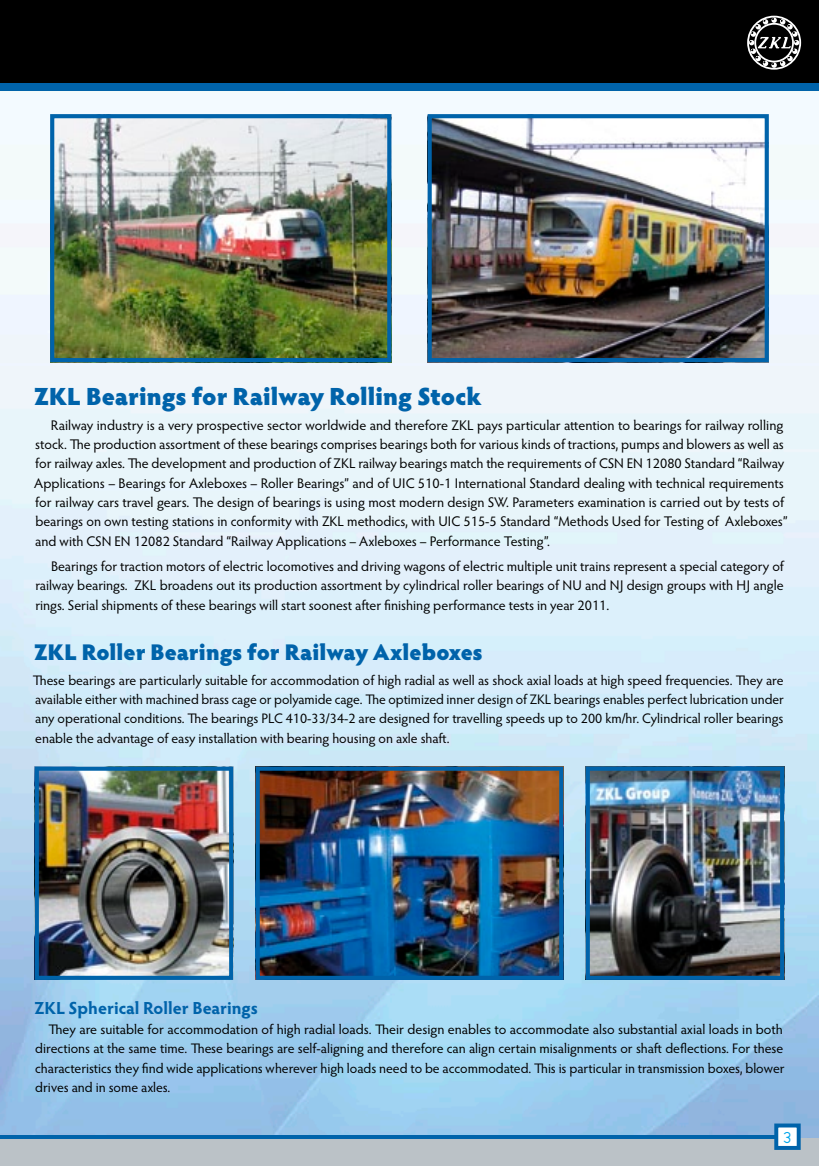
<style>
.page{position:relative;width:819px;height:1166px;background:#fff}
.page>*{position:absolute;margin:0;border:0;box-sizing:border-box;transform-origin:0 0}
.t1{font:900 24.85px "Hypatia Sans Pro";color:#0063aa}
.t2{font:900 22.75px "Hypatia Sans Pro";color:#0063aa}
.t3{font:700 17.5px "Hypatia Sans Pro";color:#0063aa}
.t4{font:15.4px "ZKL Technical CE";color:#00a5ea}
.t5{font:14px/19.4px "Hypatia Sans Pro";color:#000}
.t6{font:13.83px/19.4px "Hypatia Sans Pro";color:#000;text-align:justify}
</style>
<div class="page">
<img style="left:0;top:91px;width:819px;height:1047px">
<div style="left:0;top:0;width:819px;height:83px;background:#000"></div>
<div style="left:0;top:83px;width:819px;height:8px;background:#0063aa"></div>
<div style="left:0;top:1138px;width:819px;height:28px;background:#bbc2c7"></div>
<svg style="left:0;top:1134px;width:774px;height:4px;fill:#0063aa"></svg>
<div style="left:774px;top:1123px;width:26px;height:27px;background:#fff;border:4px solid #0063aa"></div>
<svg style="left:747px;top:16px;width:54px;height:54px"></svg>
<img style="left:260px;top:771px;width:298px;height:204px">
<div style="left:255px;top:766px;width:308px;height:214px;border:4px solid #0063aa"></div>
<img style="left:55px;top:119px;width:331px;height:238px">
<div style="left:50px;top:114px;width:341px;height:248px;border:4px solid #0063aa"></div>
<img style="left:432px;top:119px;width:331px;height:238px">
<div style="left:427px;top:114px;width:341px;height:248px;border:4px solid #0063aa"></div>
<img style="left:40px;top:771px;width:188px;height:204px">
<div style="left:35px;top:766px;width:198px;height:214px;border:4px solid #0063aa"></div>
<img style="left:590px;top:771px;width:189px;height:204px">
<div style="left:585px;top:766px;width:199px;height:214px;border:4px solid #0063aa"></div>
<h1 class="t1" style="left:34px;top:378px;width:449px">ZKL Bearings for Railway Rolling Stock</h1>
<p class="t5" style="left:34px;top:415px;width:754px;text-indent:17px">Railway industry is a very prospective sector worldwide and therefore ZKL pays particular attention to bearings for railway rolling stock. The production assortment of these bearings comprises bearings both for various kinds of tractions, pumps and blowers as well as for railway axles. The development and production of ZKL railway bearings match the requirements of CSN EN 12080 Standard “Railway Applications – Bearings for Axleboxes – Roller Bearings” and of UIC 510-1 International Standard dealing with technical requirements for railway cars travel gears. The design of bearings is using most modern design SW. Parameters examination is carried out by tests of bearings on own testing stations in conformity with ZKL methodics, with UIC 515-5 Standard “Methods Used for Testing of Axleboxes” and with CSN EN 12082 Standard “Railway Applications – Axleboxes – Performance Testing”.</p>
<p class="t5" style="left:35px;top:556px;width:750px;text-align:justify;text-indent:16px">Bearings for traction motors of electric locomotives and driving wagons of electric multiple unit trains represent a special category of railway bearings. ZKL broadens out its production assortment by cylindrical roller bearings of NU and NJ design groups with HJ angle rings. Serial shipments of these bearings will start soonest after finishing performance tests in year 2011.</p>
<h2 class="t2" style="left:34px;top:635px;width:450px">ZKL Roller Bearings for Railway Axleboxes</h2>
<p class="t6" style="left:33px;top:670px;width:752px">These bearings are particularly suitable for accommodation of high radial as well as shock axial loads at high speed frequencies. They are available either with machined brass cage or polyamide cage. The optimized inner design of ZKL bearings enables perfect lubrication under any operational conditions. The bearings PLC 410-33/34-2 are designed for travelling speeds up to 200 km/hr. Cylindrical roller bearings enable the advantage of easy installation with bearing housing on axle shaft.</p>
<p class="t3" style="left:35px;top:996px;width:225px">ZKL Spherical Roller Bearings</p>
<p class="t6" style="left:35px;top:1019px;width:750px;text-align:left;text-indent:13px">They are suitable for accommodation of high radial loads. Their design enables to accommodate also substantial axial loads in both directions at the same time. These bearings are self-aligning and therefore can align certain misalignments or shaft deflections. For these characteristics they find wide applications wherever high loads need to be accommodated. This is particular in transmission boxes, blower drives and in some axles.</p>
<p class="t4" style="left:783px;top:1128px;width:9px">3</p>
</div>
